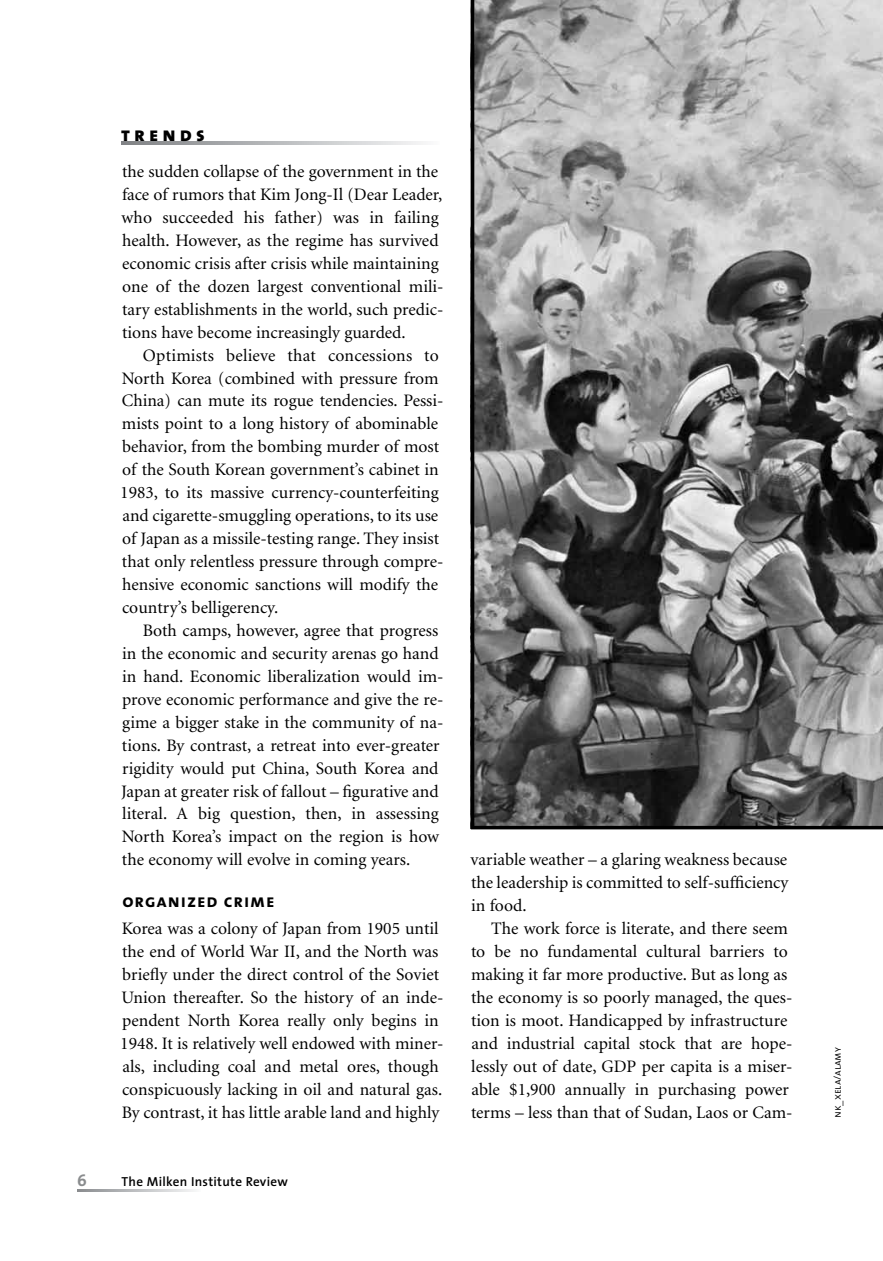
<style>
.page{position:relative;width:883px;height:1261px;background:#fff}
.page>*{position:absolute;margin:0;border:0;box-sizing:border-box;transform-origin:0 0}
.t1{font:20.12px "The Sans Extra Bold Caps";letter-spacing:.2em;color:#000}
.t2{font:18.38px "The Sans Bold Caps";letter-spacing:.05em;color:#000}
.t3{font:17.5px/22.9px "Minion";color:#000}
.t4{font:700 16.62px "The Sans";color:#8a8c8e}
.t5{font:600 13.12px "The Sans";letter-spacing:.02em;color:#000}
.t6{font:10.5px "The Sans Semi Light Caps";color:#000}
</style>
<div class="page">
<svg style="left:77px;top:1189px;width:118px;height:2px"></svg>
<svg style="left:122px;top:141px;width:301px;height:3px"></svg>
<svg style="left:470px;top:0;width:412px;height:829px;background:#868686"></svg>
<p class="t1" style="left:121px;top:118px;width:85px">trends</p>
<p class="t3" style="left:121px;top:160px;width:323px">the sudden collapse of the government in the face of rumors that Kim Jong-Il (Dear Leader, who succeeded his father) was in failing health. However, as the regime has survived economic crisis after crisis while maintaining one of the dozen largest conventional mili&shy;tary establishments in the world, such predic&shy;tions have become increasingly guarded.</p>
<p class="t3" style="left:120px;top:344px;width:324px;text-indent:23px">Optimists believe that concessions to North Korea (combined with pressure from China) can mute its rogue tendencies. Pessi&shy;mists point to a long history of abominable behavior, from the bombing murder of most of the South Korean government’s cabinet in 1983, to its massive currency-counterfeiting and cigarette-smuggling operations, to its use of Japan as a missile-testing range. They insist that only relentless pressure through compre&shy;hensive economic sanctions will modify the country’s belligerency.</p>
<p class="t3" style="left:121px;top:619px;width:323px;text-indent:21px">Both camps, however, agree that progress in the economic and security arenas go hand in hand. Economic liberalization would im&shy;prove economic performance and give the re&shy;gime a bigger stake in the community of na&shy;tions. By contrast, a retreat into ever-greater rigidity would put China, South Korea and Japan at greater risk of fallout – figurative and literal. A big question, then, in assessing North Korea’s impact on the region is how the economy will evolve in coming years.</p>
<p class="t2" style="left:122px;top:885px;width:154px">organized crime</p>
<p class="t3" style="left:120px;top:917px;width:324px">Korea was a colony of Japan from 1905 until the end of World War II, and the North was briefly under the direct control of the Soviet Union thereafter. So the history of an inde&shy;pendent North Korea really only begins in 1948. It is relatively well endowed with miner&shy;als, including coal and metal ores, though conspicuously lacking in oil and natural gas.<br>By contrast, it has little arable land and highly</p>
<p class="t4" style="left:77px;top:1166px;width:11px">6</p>
<p class="t5" style="left:122px;top:1170px;width:168px">The Milken Institute Review</p>
<p class="t3" style="left:470px;top:848px;width:319px;text-align:justify">variable weather – a glaring weakness because the leadership is committed to self-sufficiency in food.</p>
<p class="t3" style="left:471px;top:917px;width:323px;text-indent:20px">The work force is literate, and there seem to be no fundamental cultural barriers to making it far more productive. But as long as the economy is so poorly managed, the ques&shy;tion is moot. Handicapped by infrastructure and industrial capital stock that are hope&shy;lessly out of date, GDP per capita is a miser&shy;able $1,900 annually in purchasing power terms – less than that of Sudan, Laos or Cam-</p>
<p class="t6" style="left:828px;top:1117px;width:72px;rotate:-90deg">nk_xela/alamy</p>
</div>
